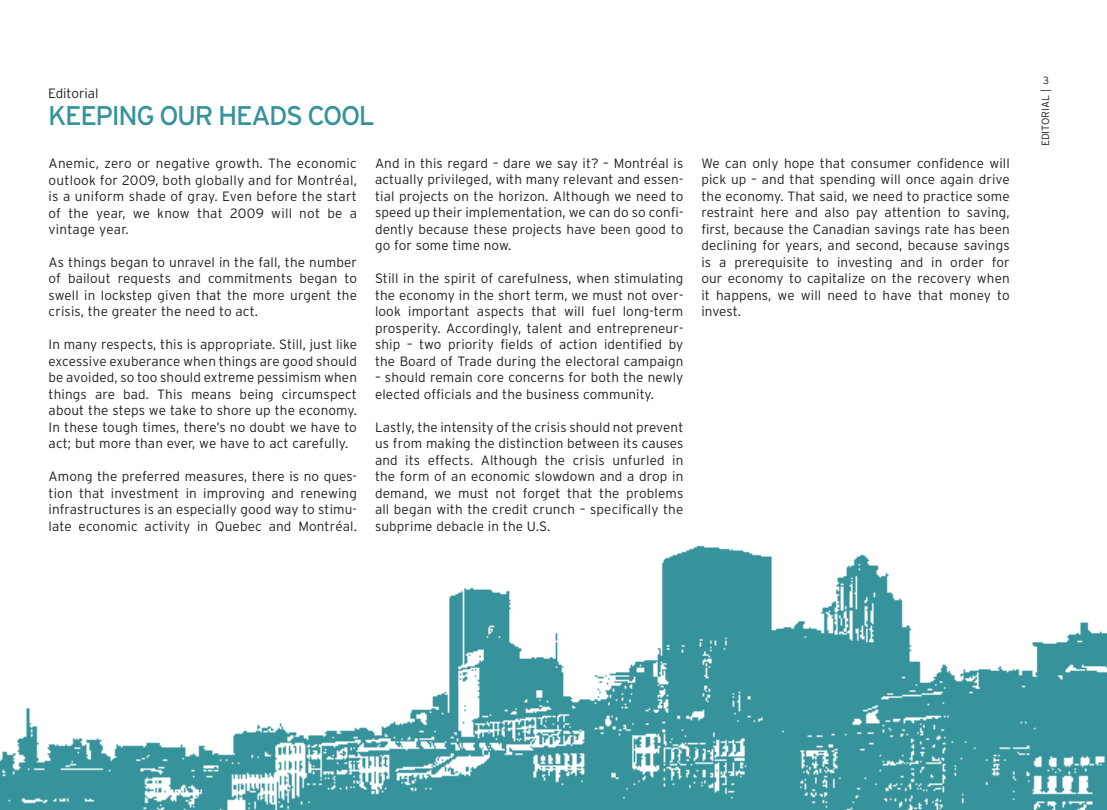
<style>
.page{position:relative;width:1107px;height:810px;background:#fff}
.page>*{position:absolute;margin:0;border:0;box-sizing:border-box;transform-origin:0 0}
.t1{font:27px "Interstate";letter-spacing:-.05em;color:#37939b}
.t2{font:300 13.5px/16.5px "Interstate";letter-spacing:.01em;color:#231f20;text-align:justify}
.t3{font:300 10.5px "Interstate";letter-spacing:-.01em;color:#231f20}
</style>
<div class="page">
<img style="left:0;top:545px;width:1107px;height:265px">
<p class="t2" style="left:48px;top:85px;width:52px">Editorial</p>
<h1 class="t1" style="left:48px;top:100px;width:277px">KEEPING OUR HEADS COOL</h1>
<p class="t2" style="left:49px;top:155px;width:310px">Anemic, zero or negative growth. The economic outlook for 2009, both globally and for Montréal, is a uniform shade of gray. Even before the start of the year, we know that 2009 will not be a vintage year.</p>
<p class="t2" style="left:49px;top:254px;width:310px">As things began to unravel in the fall, the number of bailout requests and commitments began to swell in lockstep given that the more urgent the crisis, the greater the need to act.</p>
<p class="t2" style="left:49px;top:336px;width:310px">I n many respects, this is appropriate. Still, just like excessive exuberance when things are good should be avoided, so too should extreme pessimism when things are bad. This means being circumspect about the steps we take to shore up the economy.<br>I n these tough times, there’s no doubt we have to act; but more than ever, we have to act carefully.</p>
<p class="t2" style="left:49px;top:468px;width:310px">Among the preferred measures, there is no ques&shy;tion that investment in improving and renewing infrastructures is an especially good way to stimu&shy;late economic activity in Quebec and Montréal.</p>
<p class="t2" style="left:375px;top:155px;width:310px">And in this regard – dare we say it? – Montréal is actually privileged, with many relevant and essen&shy;tial projects on the horizon. Although we need to speed up their implementation, we can do so confi&shy;dently because these projects have been good to go for some time now.</p>
<p class="t2" style="left:375px;top:270px;width:310px">Still in the spirit of carefulness, when stimulating the economy in the short term, we must not over&shy;look important aspects that will fuel long-term prosperity. Accordingly, talent and entrepreneur&shy;ship – two priority fields of action identified by the Board of Trade during the electoral campaign</p>
<p class="t2" style="left:375px;top:369px;width:310px">– should remain core concerns for both the newly elected officials and the business community.</p>
<p class="t2" style="left:375px;top:419px;width:310px">Lastly, the intensity of the crisis should not prevent us from making the distinction between its causes and its effects. Although the crisis unfurled in the form of an economic slowdown and a drop in demand, we must not forget that the problems all began with the credit crunch – specifically the subprime debacle in the U.S.</p>
<p class="t2" style="left:701px;top:155px;width:310px">We can only hope that consumer confidence will pick up – and that spending will once again drive the economy. That said, we need to practice some restraint here and also pay attention to saving, first, because the Canadian savings rate has been declining for years, and second, because savings is a prerequisite to investing and in order for our economy to capitalize on the recovery when it happens, we will need to have that money to invest.</p>
<p class="t3" style="left:1043px;top:74px;width:7px">3</p>
<p class="t3" style="left:1040px;top:146px;width:59px;rotate:-90deg">Editorial |</p>
</div>
